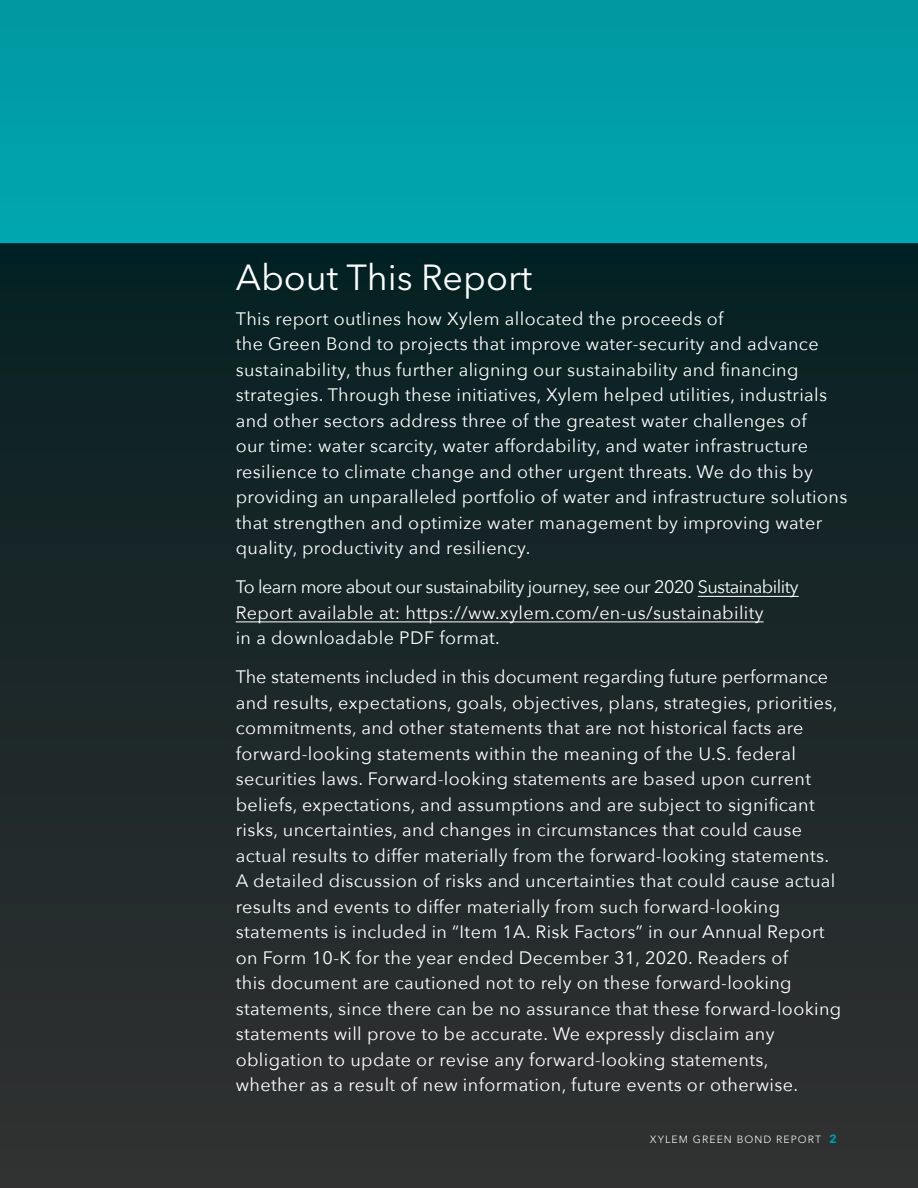
<style>
.page{position:relative;width:918px;height:1188px;background:#009fa8}
.page>*{position:absolute;margin:0;border:0;box-sizing:border-box;transform-origin:0 0}
.t1{font:36px "Avenir Next LT Pro";color:#fff}
.t2{font:18px/25.5px "Avenir Next";letter-spacing:.02em;color:#fff}
.t3{font:10.5px "Avenir Next LT Pro";letter-spacing:.1em;color:#fff}
.s1{font-weight:700;font-size:12px;color:#0099a9}
</style>
<div class="page">
<div style="left:0;top:243px;width:918px;height:945px;background:linear-gradient(to bottom,#062022,#323131)"></div>
<hr style="left:236px;top:621px;width:528px;height:1px;background:#fff">
<hr style="left:698px;top:596px;width:101px;height:1px;background:#fff">
<h1 class="t1" style="left:236px;top:256px;width:298px">About This Report</h1>
<p class="t2" style="left:236px;top:305px;width:613px">This report outlines how Xylem allocated the proceeds of<br>the Green Bond to projects that improve water-security and advance sustainability, thus further aligning our sustainability and financing strategies. Through these initiatives, Xylem helped utilities, industrials and other sectors address three of the greatest water challenges of<br>our time: water scarcity, water affordability, and water infrastructure resilience to climate change and other urgent threats. We do this by providing an unparalleled portfolio of water and infrastructure solutions that strengthen and optimize water management by improving water quality, productivity and resiliency.</p>
<p class="t2" style="left:236px;top:574px;width:564px">To learn more about our sustainability journey, see our 2020 Sustainability<br>Report available at: https://ww.xylem.com/en-us/sustainability<br>in a downloadable PDF format.</p>
<p class="t2" style="left:236px;top:664px;width:607px">The statements included in this document regarding future performance and results, expectations, goals, objectives, plans, strategies, priorities, commitments, and other statements that are not historical facts are forward-looking statements within the meaning of the U.S. federal securities laws. Forward-looking statements are based upon current beliefs, expectations, and assumptions and are subject to significant risks, uncertainties, and changes in circumstances that could cause actual results to differ materially from the forward-looking statements.<br>A detailed discussion of risks and uncertainties that could cause actual results and events to differ materially from such forward-looking statements is included in “Item 1A. Risk Factors” in our Annual Report on Form 10-K for the year ended December 31, 2020. Readers of<br>this document are cautioned not to rely on these forward-looking statements, since there can be no assurance that these forward-looking statements will prove to be accurate. We expressly disclaim any obligation to update or revise any forward-looking statements, whether as a result of new information, future events or otherwise.</p>
<p class="t3" style="left:650px;top:1133px;width:189px">XYLEM GREEN BOND REPORT <span class="s1">2</span></p>
</div>
